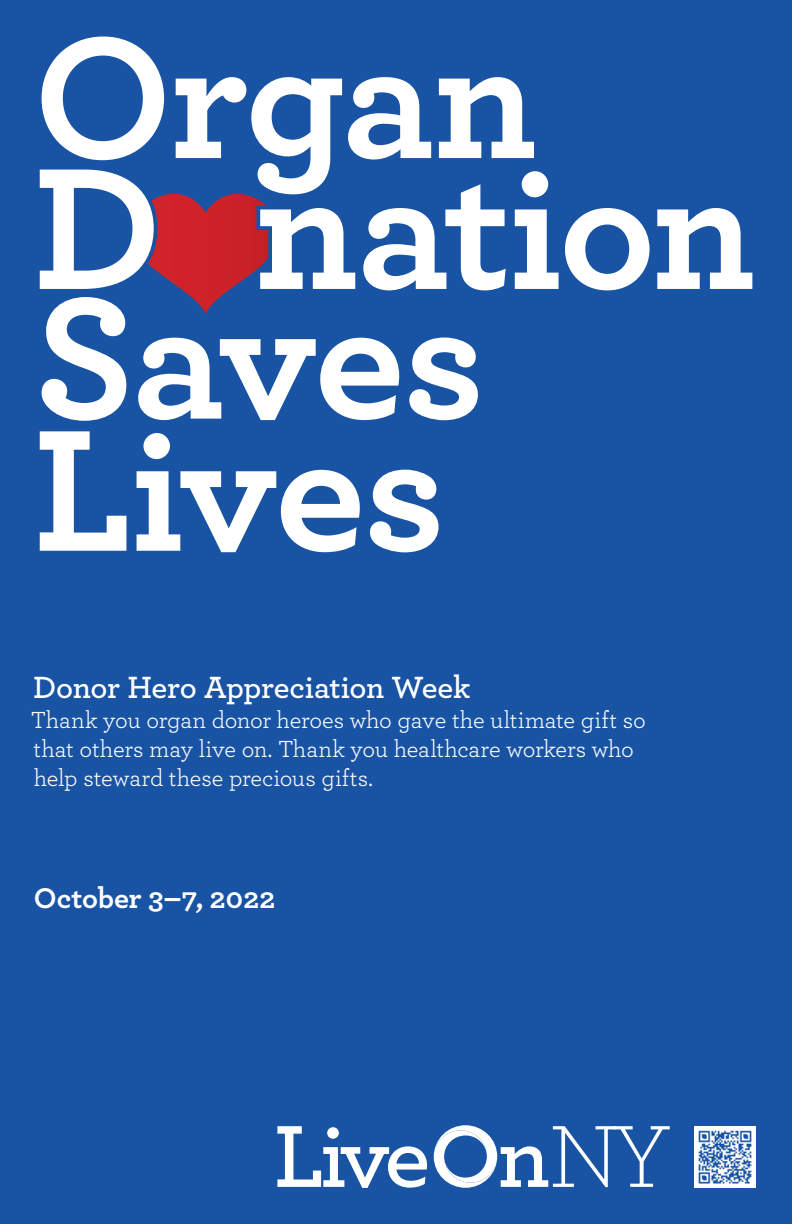
<style>
.page{position:relative;width:792px;height:1224px;background:#1953a4}
.page>*{position:absolute;margin:0;border:0;box-sizing:border-box;transform-origin:0 0}
.t1{font:700 181.5px/130.9px "Archer";letter-spacing:-.015em;color:#fff}
.t2{font:600 32.2px "Archer";letter-spacing:-.015em;color:#fff}
.t3{font:700 29.8px "Archer";color:#fff}
.t4{font:24.4px/29.3px "Archer";letter-spacing:-.01em;color:#fff}
.s1{color:#1953a4}
</style>
<div class="page">
<svg style="left:277px;top:1126px;width:150px;height:62px"></svg>
<svg style="left:434px;top:1125px;width:236px;height:63px"></svg>
<svg style="left:135px;top:193px;width:141px;height:121px"></svg>
<img style="left:694px;top:1126px;width:62px;height:62px">
<p class="t1" style="left:33px;top:19px;width:724px">Organ<br><span class="s1">D nation<br></span>Saves<br>Lives</p>
<p class="t2" style="left:33px;top:664px;width:439px">Donor Hero Appreciation Week</p>
<p class="t4" style="left:31px;top:704px;width:617px">Thank you organ donor heroes who gave the ultimate gift so that others may live on. Thank you healthcare workers who help steward these precious gifts.</p>
<p class="t3" style="left:34px;top:875px;width:243px">October 3–7, 2022</p>
</div>
